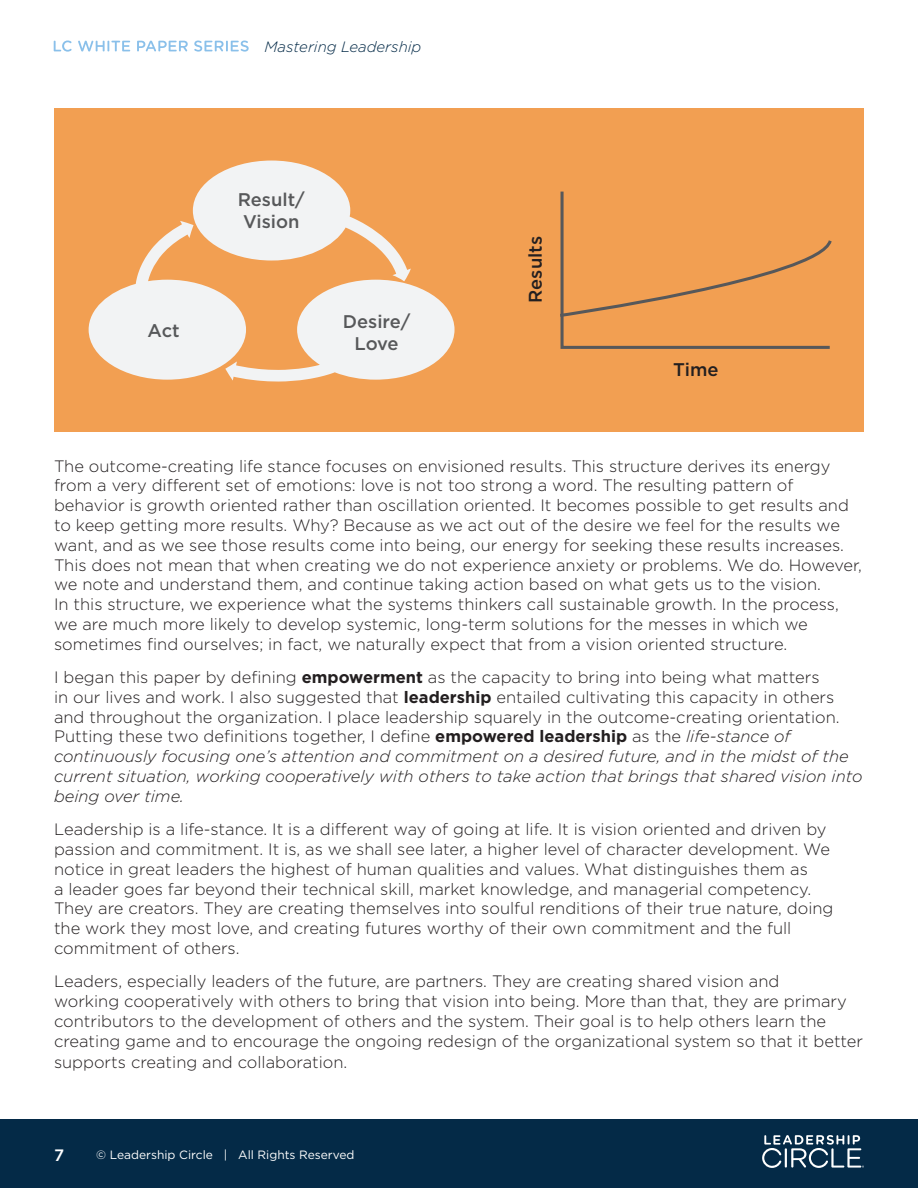
<style>
.page{position:relative;width:918px;height:1188px;background:#fff}
.page>*{position:absolute;margin:0;border:0;box-sizing:border-box;transform-origin:0 0}
.t1{font:500 18.3px/22px "Gotham";color:#57585a}
.t2{font:500 18.3px "Gotham";color:#231f20}
.Paragraph_Style_1{font:300 16.5px/19.8px "Gotham";color:#231f20}
.t3{font:500 16.5px "Gotham";color:#fff}
.t4{font:italic 300 15px "Gotham";color:#042a47}
.t5{font:12px "Gotham";color:#fff}
.s1{font-weight:700}
.s2{font-style:italic}
</style>
<div class="page">
<svg style="left:54px;top:41px;width:18px;height:11px"></svg>
<svg style="left:78px;top:41px;width:52px;height:11px"></svg>
<svg style="left:137px;top:41px;width:51px;height:10px"></svg>
<svg style="left:194px;top:41px;width:55px;height:11px"></svg>
<div style="left:0;top:1119px;width:918px;height:69px;background:#042a47"></div>
<svg style="left:762px;top:1135px;width:102px;height:33px"></svg>
<div style="left:54px;top:108px;width:810px;height:323px;background:#f29f52"></div>
<svg style="left:89px;top:161px;width:366px;height:221px"></svg>
<svg style="left:560px;top:191px;width:270px;height:158px"></svg>
<svg style="left:560px;top:237px;width:272px;height:82px"></svg>
<p class="t4" style="left:265px;top:37px;width:158px">Mastering Leadership</p>
<p class="t1" style="left:238px;top:189px;width:68px">Result/<br>Vision</p>
<p class="t1" style="left:148px;top:319px;width:34px">Act</p>
<p class="t1" style="left:343px;top:311px;width:69px;text-align:center">Desire/<br>Love</p>
<p class="t2" style="left:523px;top:303px;width:68px;rotate:-90deg">Results</p>
<p class="t2" style="left:673px;top:358px;width:47px">Time</p>
<p class="Paragraph_Style_1" style="left:54px;top:455px;width:810px">The outcome-creating life stance focuses on envisioned results. This structure derives its energy from a very different set of emotions: love is not too strong a word. The resulting pattern of behavior is growth oriented rather than oscillation oriented. It becomes possible to get results and to keep getting more results. Why? Because as we act out of the desire we feel for the results we want, and as we see those results come into being, our energy for seeking these results increases.<br>This does not mean that when creating we do not experience anxiety or problems. We do. However, we note and understand them, and continue taking action based on what gets us to the vision.<br>In this structure, we experience what the systems thinkers call sustainable growth. In the process, we are much more likely to develop systemic, long-term solutions for the messes in which we sometimes find ourselves; in fact, we naturally expect that from a vision oriented structure.</p>
<p class="Paragraph_Style_1" style="left:54px;top:667px;width:810px">I began this paper by defining <span class="s1">empowerment</span> as the capacity to bring into being what matters<br>in our lives and work. I also suggested that <span class="s1">leadership</span> entailed cultivating this capacity in others and throughout the organization. I place leadership squarely in the outcome-creating orientation.<br>Putting these two definitions together, I define <span class="s1">empowered leadership</span> as the <span class="s2">life-stance of continuously focusing one’s attention and commitment on a desired future, and in the midst of the current situation, working cooperatively with others to take action that brings that shared vision into being over time.</span></p>
<p class="Paragraph_Style_1" style="left:54px;top:819px;width:781px">Leadership is a life-stance. It is a different way of going at life. It is vision oriented and driven by passion and commitment. It is, as we shall see later, a higher level of character development. We notice in great leaders the highest of human qualities and values. What distinguishes them as<br>a leader goes far beyond their technical skill, market knowledge, and managerial competency.<br>They are creators. They are creating themselves into soulful renditions of their true nature, doing the work they most love, and creating futures worthy of their own commitment and the full commitment of others.</p>
<p class="Paragraph_Style_1" style="left:54px;top:971px;width:811px">Leaders, especially leaders of the future, are partners. They are creating shared vision and<br>working cooperatively with others to bring that vision into being. More than that, they are primary contributors to the development of others and the system. Their goal is to help others learn the creating game and to encourage the ongoing redesign of the organizational system so that it better supports creating and collaboration.</p>
<p class="t3" style="left:54px;top:1144px;width:12px">7</p>
<p class="t5" style="left:96px;top:1147px;width:260px">© Leadership Circle | All Rights Reserved</p>
</div>
